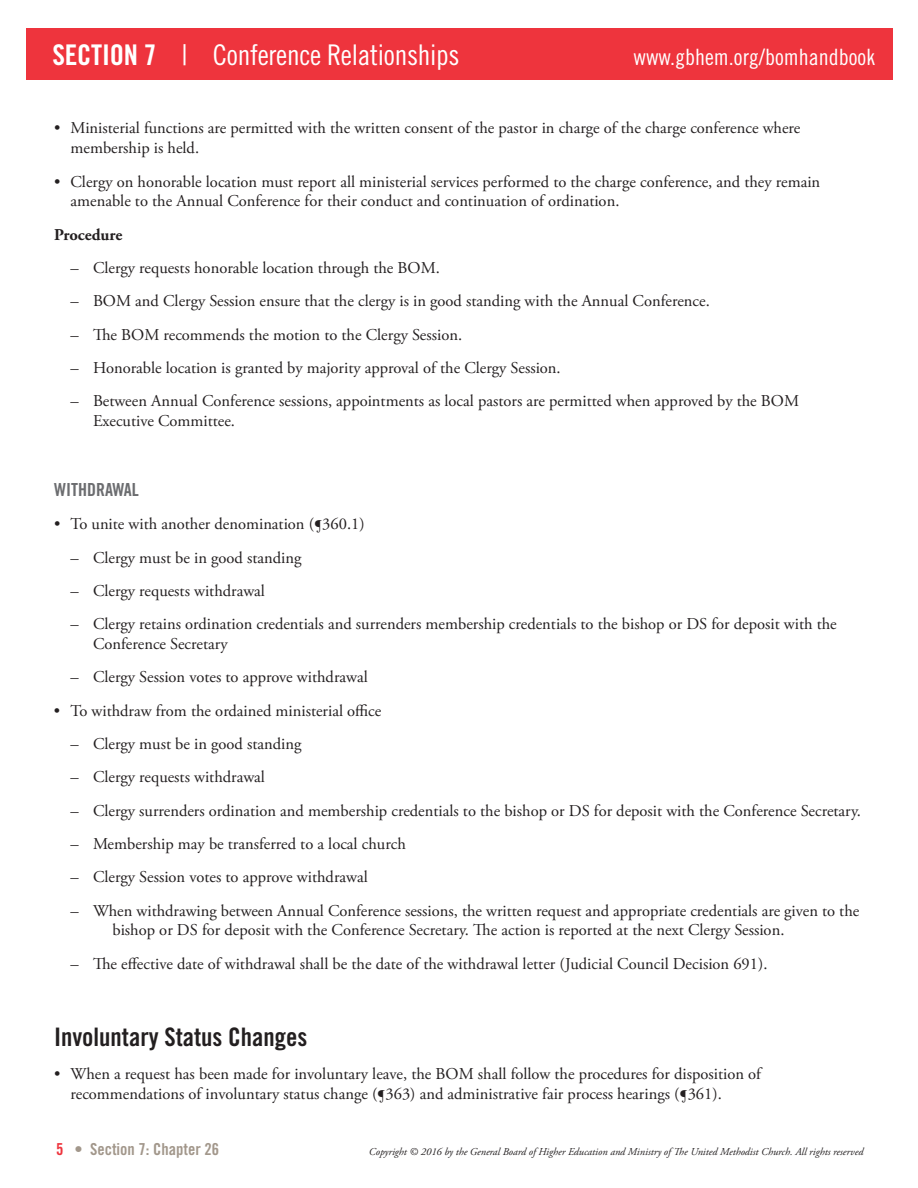
<style>
.page{position:relative;width:918px;height:1188px;background:#fff}
.page>*{position:absolute;margin:0;border:0;box-sizing:border-box;transform-origin:0 0}
.t1{font:28.5px "Trade Gothic Cond Eighteen";letter-spacing:-.01em;color:#fff}
.t2{font:25.5px "Trade Gothic Bold Cond Twenty";color:#231f20}
.t3{font:22.5px "Trade Gothic Cond Eighteen";color:#fff}
.t4{font:18px "Trade Gothic Bold Cond Twenty";color:#6c6d70}
.t5{font:16.5px/19.8px "Adobe Garamond Pro";color:#231f20}
.t6{font:16.5px "Trade Gothic Bold Cond Twenty";color:#a2978b}
.t7{font:700 16.5px "Adobe Garamond Pro";color:#231f20}
.t8{font:italic 10.5px "Adobe Garamond Pro";color:#231f20}
.s1{font-family:"Trade Gothic Bold Cond Twenty"}
.s2{color:#ee343d}
</style>
<div class="page">
<div style="left:26px;top:28px;width:866px;height:52px;background:#ee343d"></div>
<h1 class="t1" style="left:53px;top:38px;width:409px"><span class="s1">SECTION 7</span> | Conference Relationships</h1>
<h3 class="t3" style="left:634px;top:43px;width:243px">www.gbhem.org/bomhandbook</h3>
<p class="t5" style="left:70px;top:119px;width:732px;text-indent:-16px">• Ministerial functions are permitted with the written consent of the pastor in charge of the charge conference where membership is held.</p>
<p class="t5" style="left:70px;top:172px;width:751px;text-indent:-16px">• Clergy on honorable location must report all ministerial services performed to the charge conference, and they remain amenable to the Annual Conference for their conduct and continuation of ordination.</p>
<p class="t7" style="left:54px;top:225px;width:70px">Procedure</p>
<p class="t5" style="left:70px;top:258px;width:371px">– Clergy requests honorable location through the BOM.</p>
<p class="t5" style="left:70px;top:292px;width:641px">– BOM and Clergy Session ensure that the clergy is in good standing with the Annual Conference.</p>
<p class="t5" style="left:70px;top:325px;width:393px">– The BOM recommends the motion to the Clergy Session.</p>
<p class="t5" style="left:70px;top:358px;width:492px">– Honorable location is granted by majority approval of the Clergy Session.</p>
<p class="t5" style="left:93px;top:392px;width:708px;text-indent:-23px">– Between Annual Conference sessions, appointments as local pastors are permitted when approved by the BOM<br>Executive Committee.</p>
<p class="t4" style="left:54px;top:479px;width:86px">WITHDRAWAL</p>
<p class="t5" style="left:54px;top:515px;width:312px">• To unite with another denomination (¶360.1)</p>
<p class="t5" style="left:70px;top:548px;width:232px">– Clergy must be in good standing</p>
<p class="t5" style="left:70px;top:582px;width:196px">– Clergy requests withdrawal</p>
<p class="t5" style="left:93px;top:615px;width:745px;text-indent:-23px">– Clergy retains ordination credentials and surrenders membership credentials to the bishop or DS for deposit with the<br>Conference Secretary</p>
<p class="t5" style="left:70px;top:668px;width:299px">– Clergy Session votes to approve withdrawal</p>
<p class="t5" style="left:54px;top:701px;width:329px">• To withdraw from the ordained ministerial office</p>
<p class="t5" style="left:70px;top:734px;width:232px">– Clergy must be in good standing</p>
<p class="t5" style="left:70px;top:768px;width:196px">– Clergy requests withdrawal</p>
<p class="t5" style="left:70px;top:801px;width:792px">– Clergy surrenders ordination and membership credentials to the bishop or DS for deposit with the Conference Secretary.</p>
<p class="t5" style="left:70px;top:834px;width:337px">– Membership may be transferred to a local church</p>
<p class="t5" style="left:70px;top:868px;width:299px">– Clergy Session votes to approve withdrawal</p>
<p class="t5" style="left:112px;top:901px;width:748px;text-indent:-42px">– When withdrawing between Annual Conference sessions, the written request and appropriate credentials are given to the bishop or DS for deposit with the Conference Secretary. The action is reported at the next Clergy Session.</p>
<p class="t5" style="left:70px;top:954px;width:699px">– The effective date of withdrawal shall be the date of the withdrawal letter (Judicial Council Decision 691).</p>
<h2 class="t2" style="left:54px;top:1021px;width:255px">Involuntary Status Changes</h2>
<p class="t5" style="left:70px;top:1065px;width:692px;text-indent:-16px">• When a request has been made for involuntary leave, the BOM shall follow the procedures for disposition of recommendations of involuntary status change (¶363) and administrative fair process hearings (¶361).</p>
<p class="t6" style="left:56px;top:1139px;width:165px"><span class="s2">5</span> • Section 7: Chapter 26</p>
<p class="t8" style="left:369px;top:1145px;width:496px">Copyright © 2016 by the General Board of Higher Education and Ministry of The United Methodist Church. All rights reserved</p>
</div>
